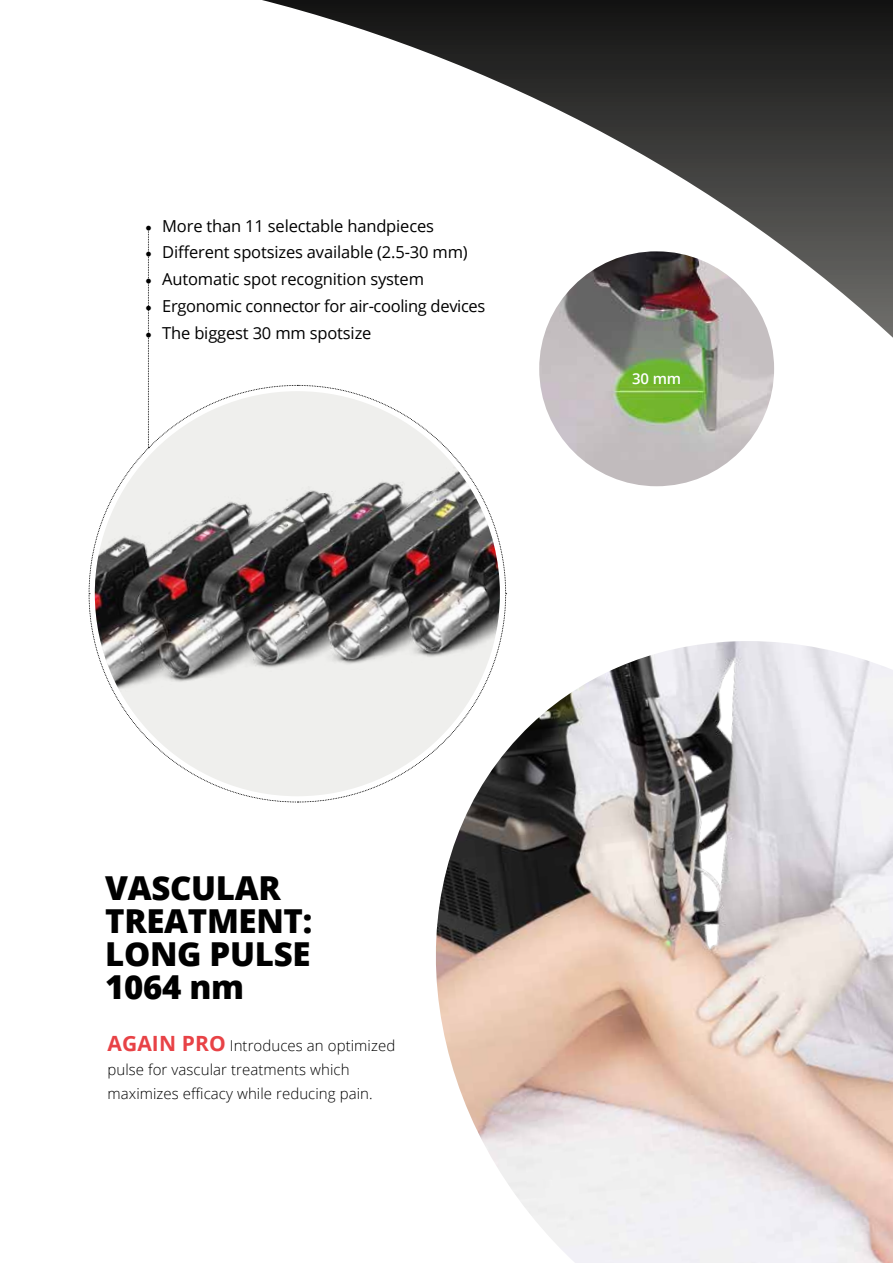
<style>
.page{position:relative;width:893px;height:1263px;background:#fff}
.page>*{position:absolute;margin:0;border:0;box-sizing:border-box;transform-origin:0 0}
.t1{font:800 33px/33px "Open Sans";letter-spacing:-.01em;color:#000}
.t2{font:16.5px "Open Sans";letter-spacing:-.01em;color:#000}
.t3{font:300 15px/24px "Open Sans";letter-spacing:.005em;color:#000}
.t4{font:600 15px "Open Sans";color:#fff}
.s1{font-family:"Minion Pro";font-size:18px}
.s2{font-weight:700;font-size:21px;color:#e84246}
</style>
<div class="page">
<svg style="left:147px;top:0;width:746px;height:487px"></svg>
<img style="left:436px;top:641px;width:457px;height:622px">
<svg style="left:88px;top:227px;width:419px;height:576px"></svg>
<div style="left:95px;top:391px;width:405px;height:405px;background:#efefed;border-radius:50%"></div>
<img style="left:95px;top:429px;width:405px;height:310px">
<img style="left:539px;top:251px;width:235px;height:235px;border-radius:117px">
<p class="t2" style="left:145px;top:214px;width:290px"><span class="s1">•</span> More than 11 selectable handpieces</p>
<p class="t2" style="left:145px;top:241px;width:324px"><span class="s1">•</span> Different spotsizes available (2.5-30 mm)</p>
<p class="t2" style="left:145px;top:268px;width:280px"><span class="s1">•</span> Automatic spot recognition system</p>
<p class="t2" style="left:145px;top:295px;width:342px"><span class="s1">•</span> Ergonomic connector for air-cooling devices</p>
<p class="t2" style="left:145px;top:321px;width:228px"><span class="s1">•</span> The biggest 30 mm spotsize</p>
<p class="t4" style="left:632px;top:368px;width:51px">30 mm</p>
<h1 class="t1" style="left:105px;top:870px;width:209px">VASCULAR<br>TREATMENT:<br>LONG PULSE<br>1064 nm</h1>
<p class="t3" style="left:107px;top:1033px;width:289px"><span class="s2">AGAIN PRO</span> Introduces an optimized pulse for vascular treatments which maximizes efficacy while reducing pain.</p>
</div>
